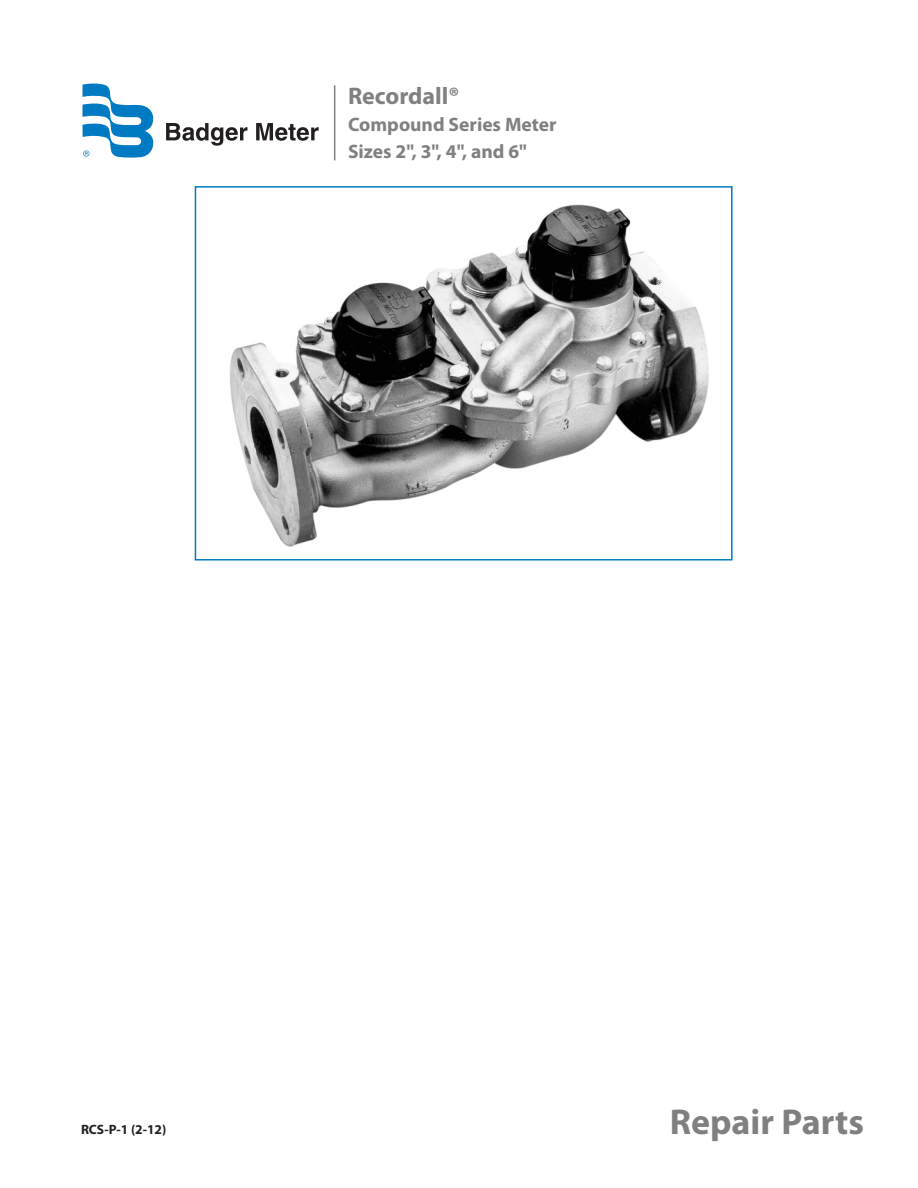
<style>
.page{position:relative;width:918px;height:1188px;background:#fff}
.page>*{position:absolute;margin:0;border:0;box-sizing:border-box;transform-origin:0 0}
.t1{font:700 36px "Myriad Pro";color:#7f807f}
.t2{font:700 24px "Myriad Pro";color:#7f807f}
.t3{font:700 19.5px "Myriad Pro";color:#7f807f}
.Body{font:700 13.5px "Myriad Pro";color:#231f20}
</style>
<div class="page">
<svg style="left:166px;top:123px;width:81px;height:23px"></svg>
<svg style="left:256px;top:123px;width:63px;height:18px"></svg>
<svg style="left:83px;top:84px;width:71px;height:74px"></svg>
<hr style="left:334px;top:85px;width:1px;height:75px;background:#7f807f">
<img style="left:229px;top:204px;width:480px;height:343px">
<div style="left:195px;top:186px;width:538px;height:375px;border:2px solid #007ac2"></div>
<p class="t2" style="left:348px;top:80px;width:113px">Recordall®</p>
<p class="t3" style="left:348px;top:111px;width:210px">Compound Series Meter</p>
<p class="t3" style="left:348px;top:138px;width:180px">Sizes 2", 3", 4", and 6"</p>
<p class="Body" style="left:81px;top:1121px;width:87px">RCS-P-1 (2-12)</p>
<p class="t1" style="left:670px;top:1098px;width:196px">Repair Parts</p>
</div>
